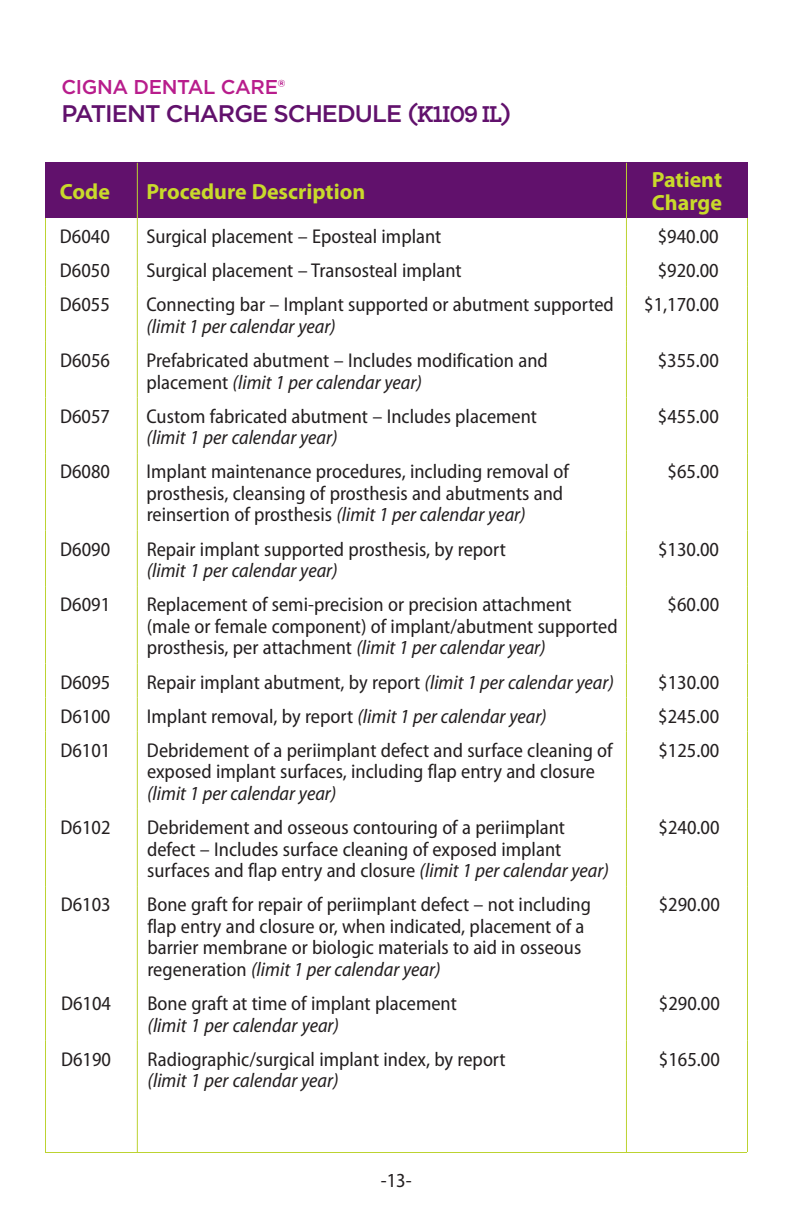
<style>
.page{position:relative;width:792px;height:1224px;background:#fff}
.page>*{position:absolute;margin:0;border:0;box-sizing:border-box;transform-origin:0 0}
.t1{font:500 24px "Gotham";letter-spacing:-.04em;color:#61116c}
.t2{font:700 22px/23px "Myriad Pro";color:#c9da2b}
.t3{font:semi-condensed 20px/21.6px "Myriad Pro";color:#231f20}
.t4{font:italic semi-condensed 20px "Myriad Pro";color:#231f20}
.t5{font:500 20px "Gotham";letter-spacing:-.02em;color:#b81d8c}
.s1{font-family:"Archer";font-weight:700}
.s2{font-style:italic}
</style>
<div class="page">
<hr style="left:45px;top:1152px;width:702px;height:1px;background:#bcd331">
<div style="left:46px;top:163px;width:701px;height:55px;background:#61116c"></div>
<hr style="left:45px;top:218px;width:1px;height:34px;background:#bcd331">
<hr style="left:137px;top:218px;width:1px;height:34px;background:#bcd331">
<hr style="left:626px;top:218px;width:1px;height:34px;background:#bcd331">
<hr style="left:747px;top:218px;width:1px;height:34px;background:#bcd331">
<hr style="left:45px;top:252px;width:1px;height:34px;background:#bcd331">
<hr style="left:137px;top:252px;width:1px;height:34px;background:#bcd331">
<hr style="left:626px;top:252px;width:1px;height:34px;background:#bcd331">
<hr style="left:747px;top:252px;width:1px;height:34px;background:#bcd331">
<hr style="left:45px;top:286px;width:1px;height:56px;background:#bcd331">
<hr style="left:137px;top:286px;width:1px;height:56px;background:#bcd331">
<hr style="left:626px;top:286px;width:1px;height:56px;background:#bcd331">
<hr style="left:747px;top:286px;width:1px;height:56px;background:#bcd331">
<hr style="left:45px;top:342px;width:1px;height:56px;background:#bcd331">
<hr style="left:137px;top:342px;width:1px;height:56px;background:#bcd331">
<hr style="left:626px;top:342px;width:1px;height:56px;background:#bcd331">
<hr style="left:747px;top:342px;width:1px;height:56px;background:#bcd331">
<hr style="left:45px;top:398px;width:1px;height:55px;background:#bcd331">
<hr style="left:137px;top:398px;width:1px;height:55px;background:#bcd331">
<hr style="left:626px;top:398px;width:1px;height:55px;background:#bcd331">
<hr style="left:747px;top:398px;width:1px;height:55px;background:#bcd331">
<hr style="left:45px;top:453px;width:1px;height:77px;background:#bcd331">
<hr style="left:137px;top:453px;width:1px;height:77px;background:#bcd331">
<hr style="left:626px;top:453px;width:1px;height:77px;background:#bcd331">
<hr style="left:747px;top:453px;width:1px;height:77px;background:#bcd331">
<hr style="left:45px;top:530px;width:1px;height:56px;background:#bcd331">
<hr style="left:137px;top:530px;width:1px;height:56px;background:#bcd331">
<hr style="left:626px;top:530px;width:1px;height:56px;background:#bcd331">
<hr style="left:747px;top:530px;width:1px;height:56px;background:#bcd331">
<hr style="left:45px;top:586px;width:1px;height:77px;background:#bcd331">
<hr style="left:137px;top:586px;width:1px;height:77px;background:#bcd331">
<hr style="left:626px;top:586px;width:1px;height:77px;background:#bcd331">
<hr style="left:747px;top:586px;width:1px;height:77px;background:#bcd331">
<hr style="left:45px;top:663px;width:1px;height:35px;background:#bcd331">
<hr style="left:137px;top:663px;width:1px;height:35px;background:#bcd331">
<hr style="left:626px;top:663px;width:1px;height:35px;background:#bcd331">
<hr style="left:747px;top:663px;width:1px;height:35px;background:#bcd331">
<hr style="left:45px;top:698px;width:1px;height:34px;background:#bcd331">
<hr style="left:137px;top:698px;width:1px;height:34px;background:#bcd331">
<hr style="left:626px;top:698px;width:1px;height:34px;background:#bcd331">
<hr style="left:747px;top:698px;width:1px;height:34px;background:#bcd331">
<hr style="left:45px;top:732px;width:1px;height:77px;background:#bcd331">
<hr style="left:137px;top:732px;width:1px;height:77px;background:#bcd331">
<hr style="left:626px;top:732px;width:1px;height:77px;background:#bcd331">
<hr style="left:747px;top:732px;width:1px;height:77px;background:#bcd331">
<hr style="left:45px;top:809px;width:1px;height:77px;background:#bcd331">
<hr style="left:137px;top:809px;width:1px;height:77px;background:#bcd331">
<hr style="left:626px;top:809px;width:1px;height:77px;background:#bcd331">
<hr style="left:747px;top:809px;width:1px;height:77px;background:#bcd331">
<hr style="left:45px;top:886px;width:1px;height:99px;background:#bcd331">
<hr style="left:137px;top:886px;width:1px;height:99px;background:#bcd331">
<hr style="left:626px;top:886px;width:1px;height:99px;background:#bcd331">
<hr style="left:747px;top:886px;width:1px;height:99px;background:#bcd331">
<hr style="left:45px;top:985px;width:1px;height:56px;background:#bcd331">
<hr style="left:137px;top:985px;width:1px;height:56px;background:#bcd331">
<hr style="left:626px;top:985px;width:1px;height:56px;background:#bcd331">
<hr style="left:747px;top:985px;width:1px;height:56px;background:#bcd331">
<hr style="left:45px;top:1041px;width:1px;height:111px;background:#bcd331">
<hr style="left:137px;top:1041px;width:1px;height:111px;background:#bcd331">
<hr style="left:626px;top:1041px;width:1px;height:111px;background:#bcd331">
<hr style="left:747px;top:1041px;width:1px;height:111px;background:#bcd331">
<hr style="left:137px;top:163px;width:1px;height:55px;background:#bcd331">
<hr style="left:626px;top:163px;width:1px;height:55px;background:#bcd331">
<hr style="left:45px;top:163px;width:1px;height:55px;background:#61116c">
<hr style="left:747px;top:163px;width:1px;height:55px;background:#61116c">
<hr style="left:45px;top:162px;width:92px;height:1px;background:#61116c">
<hr style="left:137px;top:162px;width:489px;height:1px;background:#61116c">
<hr style="left:626px;top:162px;width:122px;height:1px;background:#61116c">
<p class="t5" style="left:61px;top:74px;width:225px">CIGNA DENTAL CARE®</p>
<p class="t1" style="left:61px;top:98px;width:451px">PATIENT CHARGE SCHEDULE <span class="s1">(K1I09 IL)</span></p>
<p class="t2" style="left:60px;top:180px;width:52px">Code</p>
<p class="t2" style="left:146px;top:180px;width:221px">Procedure Description</p>
<p class="t2" style="left:652px;top:168px;width:72px">Patient<br>Charge</p>
<p class="t3" style="left:60px;top:226px;width:51px">D6040</p>
<p class="t3" style="left:146px;top:226px;width:297px">Surgical placement – Eposteal implant</p>
<p class="t3" style="left:658px;top:226px;width:63px">$940.00</p>
<p class="t3" style="left:60px;top:260px;width:51px">D6050</p>
<p class="t3" style="left:146px;top:260px;width:317px">Surgical placement – Transosteal implant</p>
<p class="t3" style="left:658px;top:260px;width:63px">$920.00</p>
<p class="t3" style="left:60px;top:294px;width:51px">D6055</p>
<p class="t3" style="left:146px;top:294px;width:469px">Connecting bar – Implant supported or abutment supported</p>
<p class="t4" style="left:146px;top:315px;width:191px">(limit 1 per calendar year)</p>
<p class="t3" style="left:644px;top:294px;width:76px">$1,170.00</p>
<p class="t3" style="left:60px;top:350px;width:51px">D6056</p>
<p class="t3" style="left:146px;top:350px;width:403px">Prefabricated abutment – Includes modification and placement <span class="s2">(limit 1 per calendar year)</span></p>
<p class="t3" style="left:658px;top:350px;width:63px">$355.00</p>
<p class="t3" style="left:60px;top:406px;width:51px">D6057</p>
<p class="t3" style="left:147px;top:406px;width:392px">Custom fabricated abutment – Includes placement</p>
<p class="t4" style="left:147px;top:427px;width:193px">(limit 1 per calendar year)</p>
<p class="t3" style="left:658px;top:406px;width:63px">$455.00</p>
<p class="t3" style="left:60px;top:461px;width:51px">D6080</p>
<p class="t3" style="left:147px;top:461px;width:424px">Implant maintenance procedures, including removal of prosthesis, cleansing of prosthesis and abutments and reinsertion of prosthesis <span class="s2">(limit 1 per calendar year)</span></p>
<p class="t3" style="left:668px;top:461px;width:53px">$65.00</p>
<p class="t3" style="left:60px;top:539px;width:51px">D6090</p>
<p class="t3" style="left:147px;top:539px;width:361px">Repair implant supported prosthesis, by report</p>
<p class="t4" style="left:147px;top:560px;width:193px">(limit 1 per calendar year)</p>
<p class="t3" style="left:658px;top:539px;width:63px">$130.00</p>
<p class="t3" style="left:60px;top:594px;width:51px">D6091</p>
<p class="t3" style="left:147px;top:594px;width:473px">Replacement of semi-precision or precision attachment (male or female component) of implant/abutment supported prosthesis, per attachment <span class="s2">(limit 1 per calendar year)</span></p>
<p class="t3" style="left:668px;top:594px;width:53px">$60.00</p>
<p class="t3" style="left:60px;top:671px;width:51px">D6095</p>
<p class="t3" style="left:147px;top:671px;width:469px">Repair implant abutment, by report <span class="s2">(limit 1 per calendar year)</span></p>
<p class="t3" style="left:658px;top:671px;width:63px">$130.00</p>
<p class="t3" style="left:60px;top:706px;width:51px">D6100</p>
<p class="t3" style="left:147px;top:706px;width:401px">Implant removal, by report <span class="s2">(limit 1 per calendar year)</span></p>
<p class="t3" style="left:658px;top:706px;width:63px">$245.00</p>
<p class="t3" style="left:61px;top:740px;width:51px">D6101</p>
<p class="t3" style="left:147px;top:740px;width:467px">Debridement of a periimplant defect and surface cleaning of exposed implant surfaces, including flap entry and closure</p>
<p class="t4" style="left:147px;top:782px;width:191px">(limit 1 per calendar year)</p>
<p class="t3" style="left:658px;top:740px;width:63px">$125.00</p>
<p class="t3" style="left:61px;top:817px;width:51px">D6102</p>
<p class="t3" style="left:147px;top:817px;width:463px">Debridement and osseous contouring of a periimplant defect – Includes surface cleaning of exposed implant surfaces and flap entry and closure <span class="s2">(limit 1 per calendar year)</span></p>
<p class="t3" style="left:659px;top:817px;width:63px">$240.00</p>
<p class="t3" style="left:61px;top:894px;width:51px">D6103</p>
<p class="t3" style="left:147px;top:894px;width:445px">Bone graft for repair of periimplant defect – not including flap entry and closure or, when indicated, placement of a barrier membrane or biologic materials to aid in osseous regeneration <span class="s2">(limit 1 per calendar year)</span></p>
<p class="t3" style="left:659px;top:894px;width:63px">$290.00</p>
<p class="t3" style="left:61px;top:993px;width:51px">D6104</p>
<p class="t3" style="left:147px;top:993px;width:311px">Bone graft at time of implant placement</p>
<p class="t4" style="left:148px;top:1014px;width:193px">(limit 1 per calendar year)</p>
<p class="t3" style="left:659px;top:993px;width:63px">$290.00</p>
<p class="t3" style="left:61px;top:1049px;width:51px">D6190</p>
<p class="t3" style="left:148px;top:1049px;width:360px">Radiographic/surgical implant index, by report</p>
<p class="t4" style="left:148px;top:1070px;width:193px">(limit 1 per calendar year)</p>
<p class="t3" style="left:381px;top:1170px;width:32px">-13-</p>
<p class="t3" style="left:659px;top:1049px;width:63px">$165.00</p>
</div>
